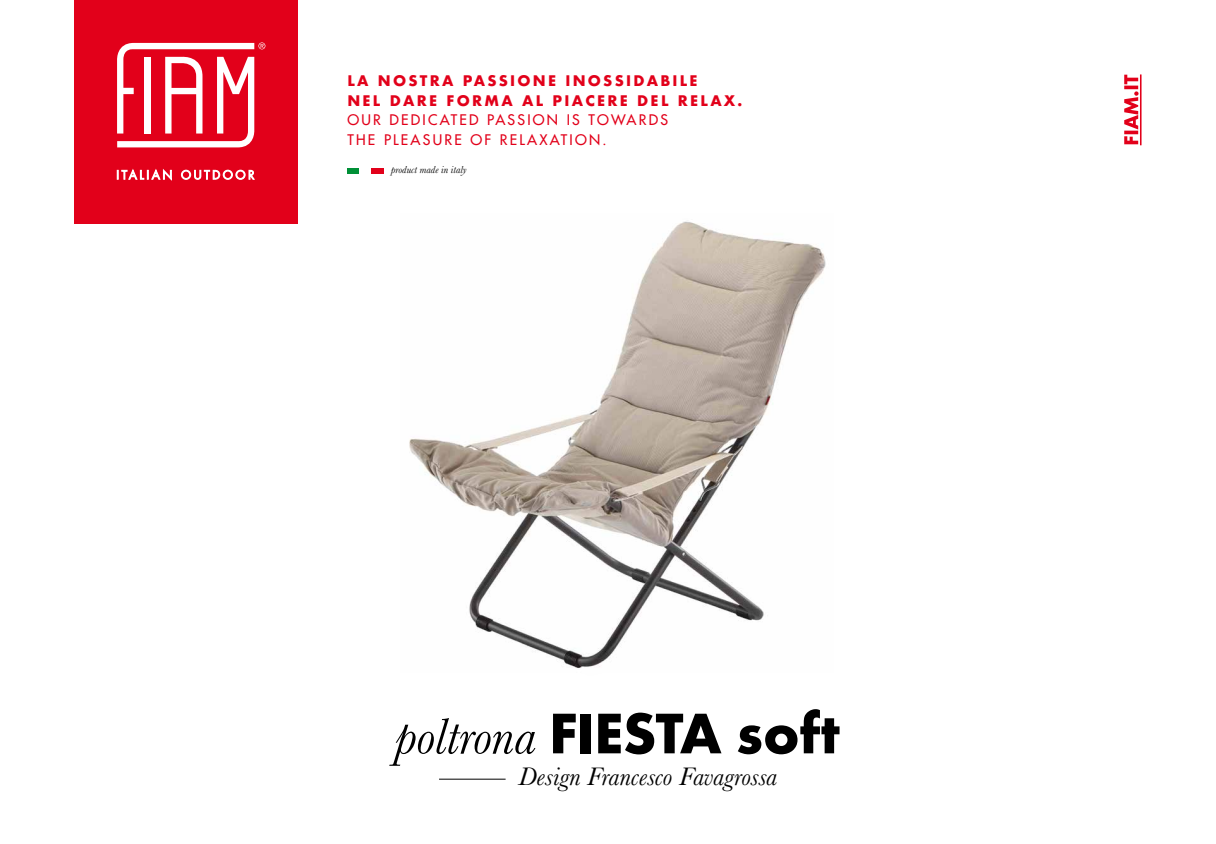
<style>
.page{position:relative;width:1216px;height:844px;background:#fff}
.page>*{position:absolute;margin:0;border:0;box-sizing:border-box;transform-origin:0 0}
.t1{font:italic 52.5px "Baskerville";letter-spacing:-.01em;color:#000}
.t2{font:italic 26.25px "Baskerville";color:#000}
.t3{font:700 14.17px/19.8px "Futura";letter-spacing:.16em;color:#e2001a}
.t4{font:14.17px/19.8px "Futura";letter-spacing:.16em;color:#e2001a}
.t5{font:italic 10.5px "Baskerville";letter-spacing:.005em;color:#000}
</style>
<div class="page">
<svg style="left:553px;top:713px;width:22px;height:40px"></svg>
<div style="left:580px;top:713px;width:10px;height:40px;background:#000"></div>
<svg style="left:598px;top:712px;width:123px;height:42px"></svg>
<svg style="left:737px;top:709px;width:102px;height:45px"></svg>
<hr style="left:439px;top:778px;width:66px;height:1px;background:#000">
<div style="left:74px;top:0;width:224px;height:223px;background:#e2001a"></div>
<svg style="left:117px;top:168px;width:55px;height:13px"></svg>
<svg style="left:181px;top:170px;width:74px;height:10px"></svg>
<svg style="left:117px;top:42px;width:148px;height:105px"></svg>
<svg style="left:1124px;top:75px;width:14px;height:69px"></svg>
<hr style="left:1139px;top:74px;width:2px;height:71px;background:#e2001a">
<div style="left:347px;top:168px;width:12px;height:6px;background:#009037"></div>
<div style="left:372px;top:168px;width:12px;height:6px;background:#e2001a"></div>
<img style="left:409px;top:221px;width:417px;height:447px">
<p class="t3" style="left:347px;top:71px;width:396px">LA NOSTRA PASSIONE INOSSIDABILE<br>NEL DARE FORMA AL PIACERE DEL RELAX.</p>
<p class="t4" style="left:347px;top:110px;width:322px">OUR DEDICATED PASSION IS TOWARDS<br>THE PLEASURE OF RELAXATION.</p>
<p class="t5" style="left:391px;top:163px;width:77px">product made in italy</p>
<h1 class="t1" style="left:395px;top:701px;width:142px">poltrona</h1>
<h2 class="t2" style="left:518px;top:758px;width:260px">Design Francesco Favagrossa</h2>
</div>
